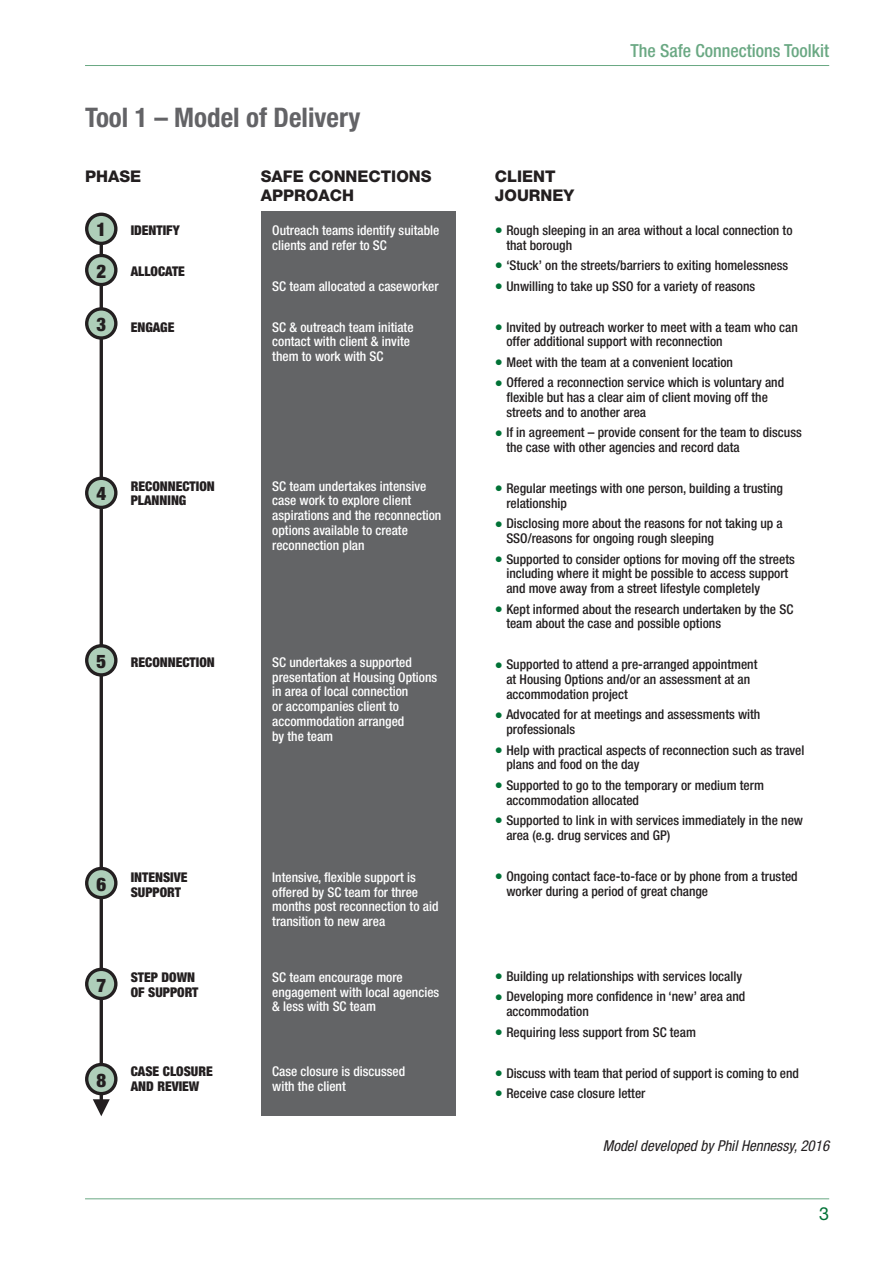
<style>
.page{position:relative;width:893px;height:1263px;background:#fff}
.page>*{position:absolute;margin:0;border:0;box-sizing:border-box;transform-origin:0 0}
.text{font:700 condensed 27px "Helvetica Neue";color:#636366}
.t1{font:900 condensed 18.75px "Helvetica Neue";color:#231f20}
.t2{font:500 condensed 18px "Helvetica Neue";color:#6aa883}
.t3{font:18px "Helvetica Neue";color:#007236}
.t4{font:800 16.05px/18.8px "Helvetica Neue";color:#231f20}
.footnote{font:italic condensed 15px "Helvetica Neue";color:#231f20}
.t5{font:500 condensed 13.5px/14.7px "Helvetica Neue";color:#231f20}
.t6{font:500 condensed 13.5px/14.7px "Helvetica Neue";color:#fff}
.t7{font:900 condensed 13.5px/14.7px "Helvetica Neue";color:#231f20}
.s1{font-size:16.05px;color:#007236}
</style>
<div class="page">
<hr style="left:85px;top:1198px;width:744px;height:1px;background:#6aa883">
<hr style="left:85px;top:65px;width:744px;height:1px;background:#6aa883">
<div style="left:261px;top:211px;width:194px;height:905px;background:#636466"></div>
<hr style="left:100px;top:243px;width:3px;height:859px;background:#231f20">
<svg style="left:87px;top:868px;width:29px;height:29px"></svg>
<div style="left:85px;top:867px;width:33px;height:32px;border:3px solid #231f20;border-radius:50%"></div>
<svg style="left:87px;top:969px;width:29px;height:29px"></svg>
<div style="left:85px;top:968px;width:33px;height:32px;border:3px solid #231f20;border-radius:50%"></div>
<svg style="left:87px;top:1064px;width:29px;height:30px"></svg>
<div style="left:85px;top:1063px;width:33px;height:32px;border:3px solid #231f20;border-radius:50%"></div>
<svg style="left:87px;top:214px;width:29px;height:29px"></svg>
<div style="left:85px;top:213px;width:33px;height:32px;border:3px solid #231f20;border-radius:50%"></div>
<svg style="left:87px;top:255px;width:29px;height:30px"></svg>
<div style="left:85px;top:254px;width:33px;height:32px;border:3px solid #231f20;border-radius:50%"></div>
<svg style="left:87px;top:309px;width:29px;height:29px"></svg>
<div style="left:85px;top:307px;width:33px;height:33px;border:3px solid #231f20;border-radius:50%"></div>
<svg style="left:87px;top:478px;width:29px;height:29px"></svg>
<div style="left:85px;top:477px;width:33px;height:32px;border:3px solid #231f20;border-radius:50%"></div>
<svg style="left:87px;top:646px;width:29px;height:29px"></svg>
<div style="left:85px;top:644px;width:33px;height:33px;border:3px solid #231f20;border-radius:50%"></div>
<svg style="left:93px;top:1099px;width:17px;height:17px"></svg>
<p class="text" style="left:85px;top:101px;width:277px">Tool 1 – Model of Delivery</p>
<p class="t4" style="left:85px;top:167px;width:58px">PHASE</p>
<p class="t1" style="left:96px;top:218px;width:11px">1</p>
<p class="t1" style="left:96px;top:259px;width:11px">2</p>
<p class="t1" style="left:96px;top:313px;width:11px">3</p>
<p class="t7" style="left:131px;top:222px;width:50px">IDENTIFY</p>
<p class="t7" style="left:131px;top:263px;width:56px">ALLOCATE</p>
<p class="t7" style="left:131px;top:319px;width:45px">ENGAGE</p>
<p class="t4" style="left:261px;top:167px;width:172px">SAFE CONNECTIONS<br>APPROACH</p>
<p class="t6" style="left:272px;top:222px;width:169px">Outreach teams identify suitable clients and refer to SC</p>
<p class="t6" style="left:272px;top:278px;width:168px">SC team allocated a caseworker</p>
<p class="t6" style="left:272px;top:319px;width:143px">SC &amp; outreach team initiate contact with client &amp; invite them to work with SC</p>
<p class="t1" style="left:96px;top:482px;width:11px">4</p>
<p class="t7" style="left:131px;top:478px;width:86px">RECONNECTION<br>PLANNING</p>
<p class="t1" style="left:96px;top:650px;width:11px">5</p>
<p class="t7" style="left:131px;top:654px;width:86px">RECONNECTION</p>
<p class="t6" style="left:272px;top:478px;width:171px">SC team undertakes intensive case work to explore client aspirations and the reconnection options available to create reconnection plan</p>
<p class="t6" style="left:272px;top:655px;width:166px">SC undertakes a supported presentation at Housing Options in area of local connection<br>or accompanies client to accommodation arranged<br>by the team</p>
<p class="t1" style="left:96px;top:872px;width:11px">6</p>
<p class="t7" style="left:131px;top:869px;width:58px">INTENSIVE<br>SUPPORT</p>
<p class="t1" style="left:96px;top:973px;width:11px">7</p>
<p class="t7" style="left:131px;top:969px;width:69px">STEP DOWN<br>OF SUPPORT</p>
<p class="t1" style="left:96px;top:1068px;width:11px">8</p>
<p class="t7" style="left:131px;top:1064px;width:84px">CASE CLOSURE<br>AND REVIEW</p>
<p class="t6" style="left:272px;top:869px;width:168px">Intensive, flexible support is offered by SC team for three months post reconnection to aid transition to new area</p>
<p class="t6" style="left:272px;top:969px;width:168px">SC team encourage more engagement with local agencies &amp; less with SC team</p>
<p class="t6" style="left:272px;top:1064px;width:134px">Case closure is discussed with the client</p>
<h3 class="t2" style="left:631px;top:40px;width:200px">The Safe Connections Toolkit</h3>
<p class="t4" style="left:495px;top:167px;width:62px">CLIENT</p>
<p class="t4" style="left:495px;top:186px;width:81px">JOURNEY</p>
<p class="t5" style="left:506px;top:222px;width:288px;text-indent:-11px"><span class="s1">•</span> Rough sleeping in an area without a local connection to that borough</p>
<p class="t5" style="left:495px;top:258px;width:295px"><span class="s1">•</span> ‘Stuck’ on the streets/barriers to exiting homelessness</p>
<p class="t5" style="left:495px;top:278px;width:262px"><span class="s1">•</span> Unwilling to take up SSO for a variety of reasons</p>
<p class="t5" style="left:506px;top:319px;width:293px;text-indent:-11px"><span class="s1">•</span> Invited by outreach worker to meet with a team who can offer additional support with reconnection</p>
<p class="t5" style="left:495px;top:354px;width:240px"><span class="s1">•</span> Meet with the team at a convenient location</p>
<p class="t5" style="left:506px;top:375px;width:279px;text-indent:-11px"><span class="s1">•</span> Offered a reconnection service which is voluntary and flexible but has a clear aim of client moving off the streets and to another area</p>
<p class="t5" style="left:506px;top:425px;width:297px;text-indent:-11px"><span class="s1">•</span> If in agreement – provide consent for the team to discuss the case with other agencies and record data</p>
<p class="t5" style="left:506px;top:481px;width:278px;text-indent:-11px"><span class="s1">•</span> Regular meetings with one person, building a trusting relationship</p>
<p class="t5" style="left:506px;top:516px;width:278px;text-indent:-11px"><span class="s1">•</span> Disclosing more about the reasons for not taking up a<br>SSO/reasons for ongoing rough sleeping</p>
<p class="t5" style="left:506px;top:551px;width:290px;text-indent:-11px"><span class="s1">•</span> Supported to consider options for moving off the streets including where it might be possible to access support and move away from a street lifestyle completely</p>
<p class="t5" style="left:506px;top:601px;width:288px;text-indent:-11px"><span class="s1">•</span> Kept informed about the research undertaken by the SC team about the case and possible options</p>
<p class="t5" style="left:506px;top:657px;width:253px;text-indent:-11px"><span class="s1">•</span> Supported to attend a pre-arranged appointment at Housing Options and/or an assessment at an accommodation project</p>
<p class="t5" style="left:506px;top:707px;width:256px;text-indent:-11px"><span class="s1">•</span> Advocated for at meetings and assessments with professionals</p>
<p class="t5" style="left:506px;top:742px;width:300px;text-indent:-11px"><span class="s1">•</span> Help with practical aspects of reconnection such as travel plans and food on the day</p>
<p class="t5" style="left:506px;top:777px;width:259px;text-indent:-11px"><span class="s1">•</span> Supported to go to the temporary or medium term accommodation allocated</p>
<p class="t5" style="left:506px;top:813px;width:298px;text-indent:-11px"><span class="s1">•</span> Supported to link in with services immediately in the new area (e.g. drug services and GP)</p>
<p class="t5" style="left:506px;top:868px;width:293px;text-indent:-11px"><span class="s1">•</span> Ongoing contact face-to-face or by phone from a trusted worker during a period of great change</p>
<p class="t5" style="left:495px;top:968px;width:249px"><span class="s1">•</span> Building up relationships with services locally</p>
<p class="t5" style="left:506px;top:989px;width:240px;text-indent:-11px"><span class="s1">•</span> Developing more confidence in ‘new’ area and accommodation</p>
<p class="t5" style="left:495px;top:1024px;width:203px"><span class="s1">•</span> Requiring less support from SC team</p>
<p class="t5" style="left:495px;top:1065px;width:305px"><span class="s1">•</span> Discuss with team that period of support is coming to end</p>
<p class="t5" style="left:495px;top:1086px;width:152px"><span class="s1">•</span> Receive case closure letter</p>
<p class="footnote" style="left:603px;top:1137px;width:228px">Model developed by Phil Hennessy, 2016</p>
<h3 class="t3" style="left:819px;top:1203px;width:12px">3</h3>
</div>
